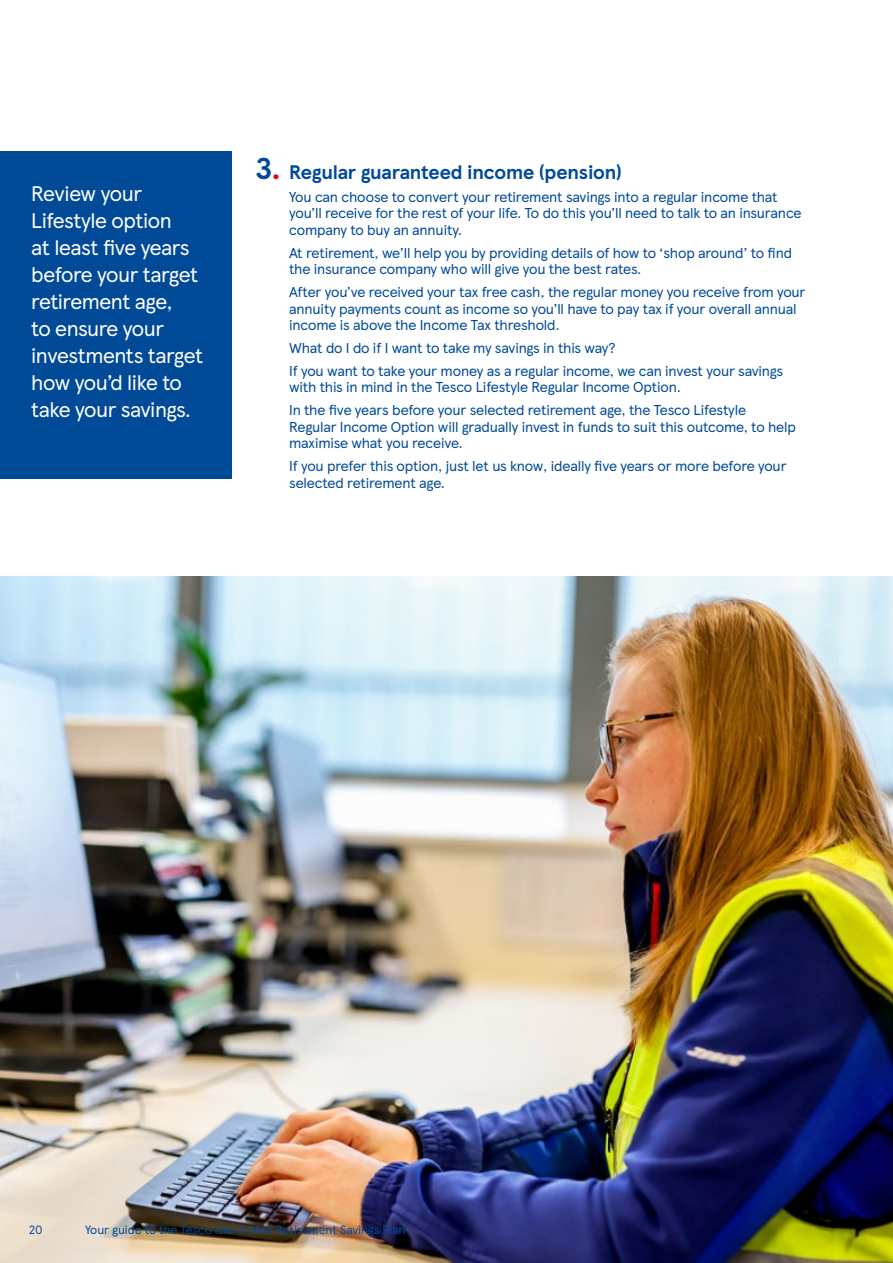
<style>
.page{position:relative;width:893px;height:1263px;background:#fff}
.page>*{position:absolute;margin:0;border:0;box-sizing:border-box;transform-origin:0 0}
.t1{font:21px/27px "TESCO Modern";letter-spacing:-.025em;color:#fff}
.t2{font:700 19.5px "TESCO Modern";letter-spacing:-.01em;color:#004a97}
.t3{font:14.25px/16.5px "TESCO Modern";letter-spacing:-.01em;color:#004a97}
.t4{font:12px "TESCO Modern";letter-spacing:-.005em;color:#004a97}
.s1{font-size:30px}
.s2{font-size:30px;color:#e30613}
</style>
<div class="page">
<div style="left:0;top:151px;width:231px;height:327px;background:#004a97"></div>
<img style="left:0;top:576px;width:893px;height:687px">
<h1 class="t1" style="left:31px;top:179px;width:174px">Review your<br>Lifestyle option<br>at least five years before your target retirement age,<br>to ensure your investments target how you’d like to take your savings.</h1>
<h2 class="t2" style="left:255px;top:157px;width:368px"><span class="s1">3</span><span class="s2">.</span> Regular guaranteed income (pension)</h2>
<p class="t3" style="left:289px;top:188px;width:514px">You can choose to convert your retirement savings into a regular income that you’ll receive for the rest of your life. To do this you’ll need to talk to an insurance company to buy an annuity.</p>
<p class="t3" style="left:289px;top:244px;width:504px">At retirement, we’ll help you by providing details of how to ‘shop around’ to find the insurance company who will give you the best rates.</p>
<p class="t3" style="left:289px;top:283px;width:518px">After you’ve received your tax free cash, the regular money you receive from your annuity payments count as income so you’ll have to pay tax if your overall annual income is above the Income Tax threshold.</p>
<p class="t3" style="left:289px;top:336px;width:496px;line-height:22.8px">What do I do if I want to take my savings in this way?<br>If you want to take your money as a regular income, we can invest your savings</p>
<p class="t3" style="left:289px;top:375px;width:458px;line-height:22.8px">with this in mind in the Tesco Lifestyle Regular Income Option.<br>In the five years before your selected retirement age, the Tesco Lifestyle</p>
<p class="t3" style="left:289px;top:418px;width:508px">Regular Income Option will gradually invest in funds to suit this outcome, to help maximise what you receive.</p>
<p class="t3" style="left:289px;top:457px;width:499px">If you prefer this option, just let us know, ideally five years or more before your selected retirement age.</p>
<p class="t4" style="left:29px;top:1221px;width:15px">20</p>
<p class="t4" style="left:85px;top:1221px;width:322px">Your guide to the Tesco Isle of Man Retirement Savings Plan</p>
</div>
